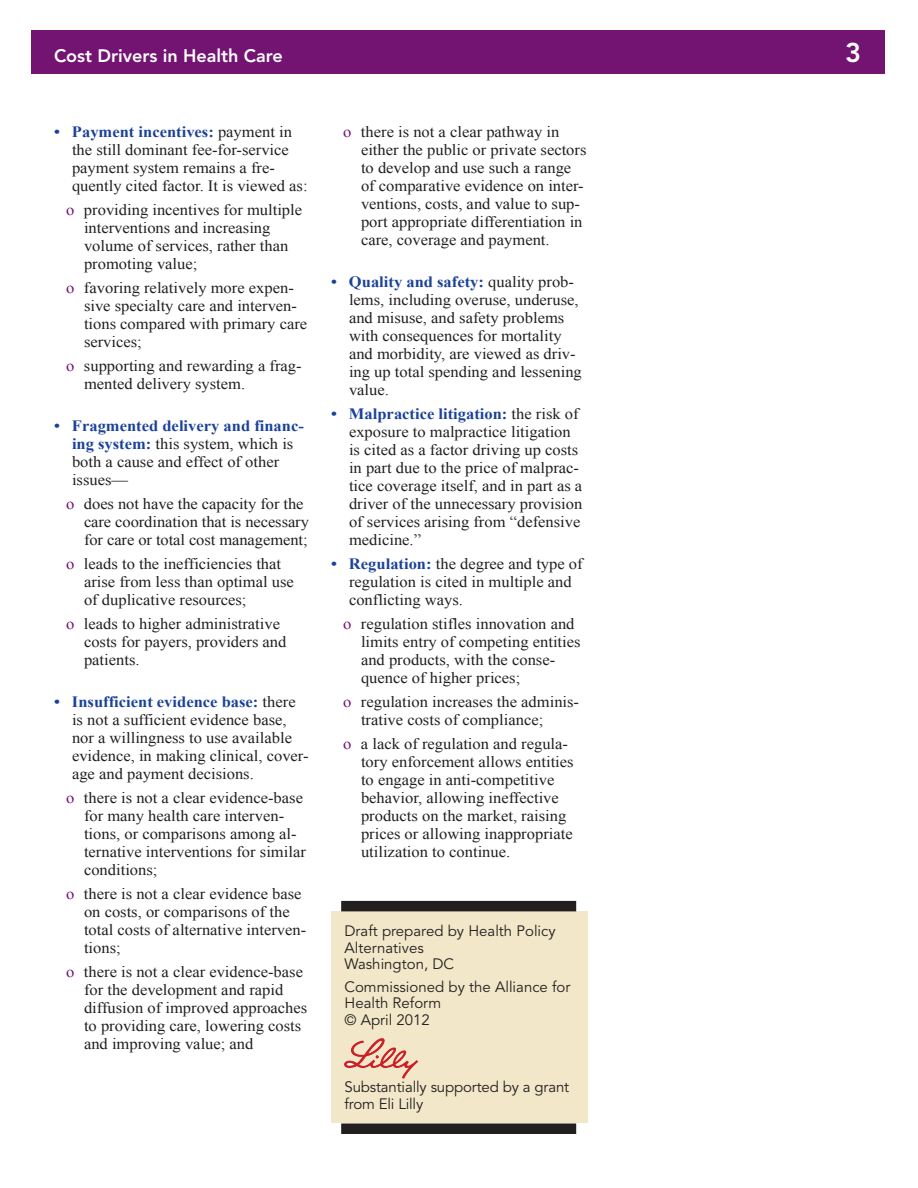
<style>
.page{position:relative;width:918px;height:1188px;background:#fff}
.page>*{position:absolute;margin:0;border:0;box-sizing:border-box;transform-origin:0 0}
.t1{font:800 27px "Avenir";color:#fff}
.t2{font:800 18px "Avenir";color:#fff}
.bullet_text_2{font:15.75px/18px "Times New Roman";color:#231f20;scale:1.05 1}
.bullet_text{font:15.75px/18px "Times New Roman";color:#231f20;scale:1.05 1}
.biblio{font:15px/16.5px "Avenir";color:#231f20}
.s1{font-weight:700;color:#1b4299}
.s2{color:#731372}
</style>
<div class="page">
<div style="left:31px;top:31px;width:853px;height:43px;background:#731372"></div>
<div style="left:331px;top:911px;width:256px;height:212px;background:#f2e7c8"></div>
<div style="left:341px;top:901px;width:235px;height:10px;background:#231f20"></div>
<div style="left:341px;top:1124px;width:235px;height:10px;background:#231f20"></div>
<img style="left:344px;top:1038px;width:75px;height:41px">
<p class="t2" style="left:54px;top:45px;width:230px">Cost Drivers in Health Care</p>
<p class="t1" style="left:845px;top:36px;width:17px">3</p>
<p class="bullet_text" style="left:72px;top:122px;width:226px;text-indent:-18px"><span class="s1">• Payment incentives:</span> payment in the still dominant fee-for-service payment system remains a fre&shy;quently cited factor. It is viewed as:</p>
<p class="bullet_text_2" style="left:84px;top:200px;width:209px;text-indent:-18px"><span class="s2">o</span> providing incentives for multiple interventions and increasing volume of services, rather than promoting value;</p>
<p class="bullet_text_2" style="left:84px;top:278px;width:214px;text-indent:-18px"><span class="s2">o</span> favoring relatively more expen&shy;sive specialty care and interven&shy;tions compared with primary care services;</p>
<p class="bullet_text_2" style="left:84px;top:356px;width:209px;text-indent:-18px"><span class="s2">o</span> supporting and rewarding a frag&shy;mented delivery system.</p>
<p class="bullet_text" style="left:72px;top:416px;width:222px;text-indent:-18px"><span class="s1">• Fragmented delivery and financ&shy;ing system:</span> this system, which is both a cause and effect of other issues—</p>
<p class="bullet_text_2" style="left:84px;top:494px;width:216px;text-indent:-18px"><span class="s2">o</span> does not have the capacity for the care coordination that is necessary for care or total cost management;</p>
<p class="bullet_text_2" style="left:84px;top:554px;width:201px;text-indent:-18px"><span class="s2">o</span> leads to the inefficiencies that arise from less than optimal use of duplicative resources;</p>
<p class="bullet_text_2" style="left:84px;top:614px;width:194px;text-indent:-18px"><span class="s2">o</span> leads to higher administrative costs for payers, providers and patients.</p>
<p class="bullet_text" style="left:72px;top:692px;width:227px;text-indent:-18px"><span class="s1">• Insufficient evidence base:</span> there is not a sufficient evidence base, nor a willingness to use available evidence, in making clinical, cover&shy;age and payment decisions.</p>
<p class="bullet_text_2" style="left:84px;top:788px;width:213px;text-indent:-18px"><span class="s2">o</span> there is not a clear evidence-base for many health care interven&shy;tions, or comparisons among al&shy;ternative interventions for similar conditions;</p>
<p class="bullet_text_2" style="left:84px;top:884px;width:213px;text-indent:-18px"><span class="s2">o</span> there is not a clear evidence base on costs, or comparisons of the total costs of alternative interven&shy;tions;</p>
<p class="bullet_text_2" style="left:84px;top:962px;width:214px;text-indent:-18px"><span class="s2">o</span> there is not a clear evidence-base for the development and rapid diffusion of improved approaches to providing care, lowering costs and improving value; and</p>
<p class="bullet_text_2" style="left:361px;top:122px;width:216px;text-indent:-18px"><span class="s2">o</span> there is not a clear pathway in either the public or private sectors to develop and use such a range of comparative evidence on inter&shy;ventions, costs, and value to sup&shy;port appropriate differentiation in care, coverage and payment.</p>
<p class="bullet_text" style="left:349px;top:272px;width:223px;text-indent:-18px"><span class="s1">• Quality and safety:</span> quality prob&shy;lems, including overuse, underuse, and misuse, and safety problems with consequences for mortality and morbidity, are viewed as driv&shy;ing up total spending and lessening value.</p>
<p class="bullet_text" style="left:349px;top:404px;width:224px;text-indent:-18px"><span class="s1">• Malpractice litigation:</span> the risk of exposure to malpractice litigation is cited as a factor driving up costs in part due to the price of malprac&shy;tice coverage itself, and in part as a driver of the unnecessary provision of services arising from “defensive medicine.”</p>
<p class="bullet_text" style="left:349px;top:554px;width:224px;text-indent:-18px"><span class="s1">• Regulation:</span> the degree and type of regulation is cited in multiple and conflicting ways.</p>
<p class="bullet_text_2" style="left:361px;top:614px;width:211px;text-indent:-18px"><span class="s2">o</span> regulation stifles innovation and limits entry of competing entities and products, with the conse&shy;quence of higher prices;</p>
<p class="bullet_text_2" style="left:361px;top:692px;width:209px;text-indent:-18px"><span class="s2">o</span> regulation increases the adminis&shy;trative costs of compliance;</p>
<p class="bullet_text_2" style="left:361px;top:734px;width:204px;text-indent:-18px"><span class="s2">o</span> a lack of regulation and regula&shy;tory enforcement allows entities to engage in anti-competitive behavior, allowing ineffective products on the market, raising prices or allowing inappropriate utilization to continue.</p>
<p class="biblio" style="left:344px;top:923px;width:213px">Draft prepared by Health Policy<br>Alternatives<br>Washington, DC</p>
<p class="biblio" style="left:344px;top:979px;width:228px">Commissioned by the Alliance for<br>Health Reform<br>© April 2012</p>
<p class="biblio" style="left:344px;top:1079px;width:226px">Substantially supported by a grant from Eli Lilly</p>
</div>
